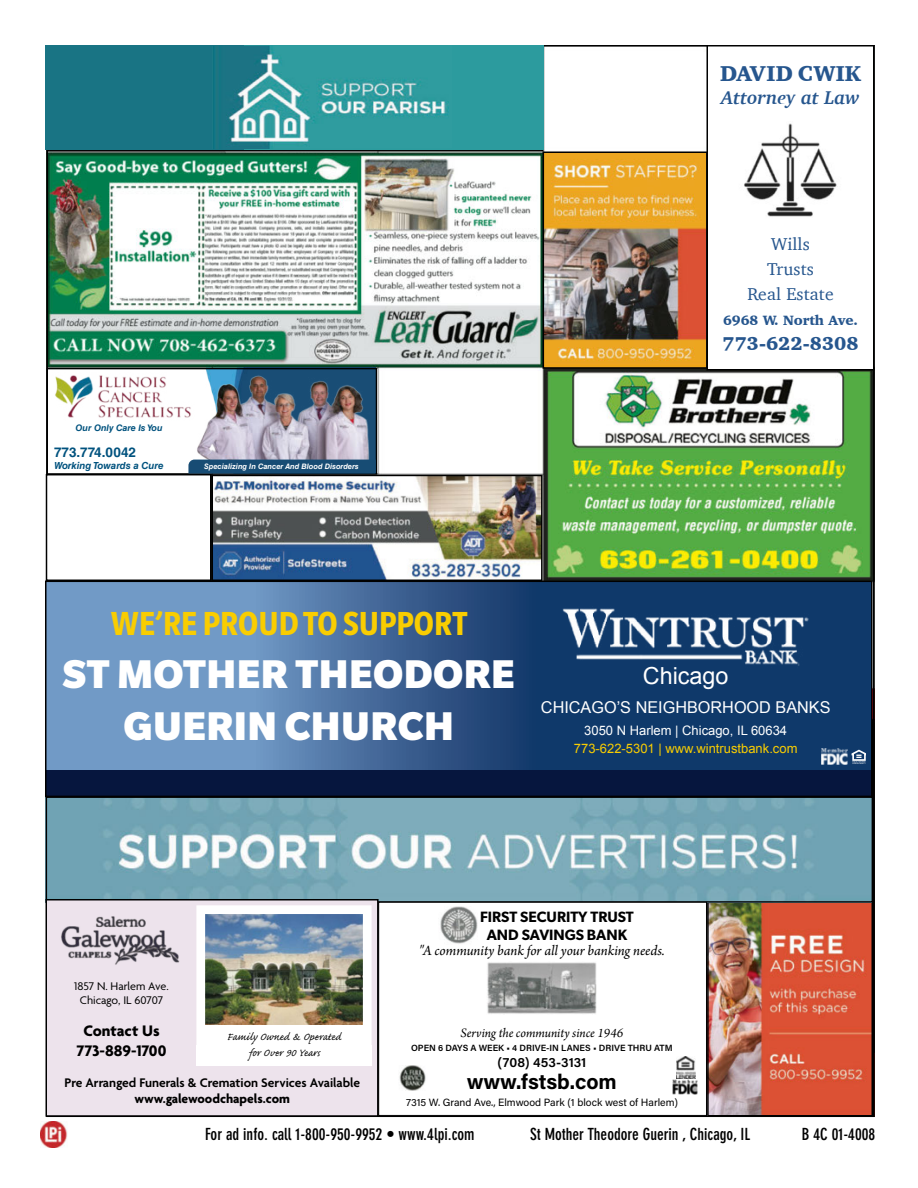
<style>
.page{position:relative;width:918px;height:1188px;background:#fff}
.page>*{position:absolute;margin:0;border:0;box-sizing:border-box;transform-origin:0 0}
.t1{font:900 43.65px/52.3px "Slate Pro";letter-spacing:.01em;color:#fff;text-align:center}
.t2{font:700 condensed 36.3px "Slate Pro";color:#f9cd01}
.t3{font:23.55px "Arial";color:#fff}
.t4{font:900 22.05px "Charter";color:#26568e}
.t5{font:700 21px "Acumin Pro";letter-spacing:-.005em;color:#000}
.t6{font:900 19.05px "Charter";letter-spacing:-.005em;color:#26568e}
.t7{font:italic 700 18.9px "Charter";color:#26568e}
.t8{font:17.55px/24.6px "Charter";letter-spacing:.01em;color:#26568e;text-align:center}
.t9{font:700 condensed 16.5px "DIN Neuzeit Grotesk Std";color:#000}
.t10{font:700 16.5px/19.8px "Agenda";color:#000;text-align:center}
.t11{font:16.35px "Arial";color:#fff}
.t12{font:italic 15px "Arno Pro";letter-spacing:-.005em;color:#000}
.t13{font:600 15px/18px "Gibson";color:#000;text-align:center}
.t14{font:900 13.8px "Charter";letter-spacing:-.005em;color:#26568e}
.t15{font:600 13.5px "Agenda";color:#000}
.t16{font:13.5px/16.2px "Caflisch Script Pro";color:#000;text-align:center}
.t17{font:italic 13.5px "Arno Pro";color:#000}
.t18{font:700 13.5px "Agenda";color:#000}
.t19{font:600 13.5px "Acumin Pro";letter-spacing:.005em;color:#000}
.t20{font:700 13.5px "Helvetica LT Std";color:#00527e}
.t21{font:13.05px "Arial";color:#f9cd01}
.t22{font:13.05px "Arial";color:#fff}
.t23{font:12px/14.4px "Agenda";color:#000;text-align:center}
.t24{font:10.5px "Acumin Pro";color:#000}
.t25{font:italic 700 9.75px "Helvetica LT Std";color:#00527e}
.t26{font:600 9px "Acumin Pro";color:#000}
.t27{font:italic 700 9px "Helvetica LT Std";color:#00527e}
.t28{font:italic 700 7.5px "Helvetica LT Std";color:#fff}
</style>
<div class="page">
<img style="left:50px;top:48px;width:822px;height:533px">
<img style="left:40px;top:1122px;width:27px;height:25px">
<img style="left:710px;top:904px;width:160px;height:210px">
<div style="left:707px;top:901px;width:166px;height:216px;border:2px solid #000"></div>
<img style="left:215px;top:478px;width:325px;height:100px">
<div style="left:212px;top:475px;width:331px;height:106px;border:2px solid #000"></div>
<img style="left:546px;top:154px;width:159px;height:212px">
<div style="left:543px;top:151px;width:165px;height:218px;border:2px solid #000"></div>
<div style="left:49px;top:369px;width:328px;height:104px;background:#fff"></div>
<div style="left:47px;top:368px;width:330px;height:107px;border:2px solid #000"></div>
<img style="left:55px;top:375px;width:136px;height:43px">
<img style="left:192px;top:372px;width:182px;height:88px">
<svg style="left:188px;top:460px;width:188px;height:14px;background:#174b71"></svg>
<div style="left:47px;top:475px;width:164px;height:105px;background:#fff"></div>
<div style="left:46px;top:474px;width:166px;height:107px;border:2px solid #000"></div>
<img style="left:48px;top:798px;width:823px;height:103px">
<div style="left:46px;top:796px;width:827px;height:107px;border:1px solid #000"></div>
<div style="left:46px;top:900px;width:332px;height:216px;background:#ede3ec"></div>
<div style="left:46px;top:899px;width:333px;height:218px;border:2px solid #000"></div>
<div style="left:201px;top:910px;width:166px;height:131px;background:#fff"></div>
<img style="left:206px;top:915px;width:156px;height:109px">
<div style="left:196px;top:905px;width:176px;height:141px;border:9px solid #fff"></div>
<div style="left:196px;top:1046px;width:176px;height:20px;background:#fff"></div>
<img style="left:61px;top:926px;width:119px;height:39px">
<img style="left:95px;top:916px;width:51px;height:11px">
<svg style="left:48px;top:584px;width:822px;height:186px;background:#3d6594"></svg>
<div style="left:46px;top:770px;width:826px;height:26px;background:#06163e"></div>
<div style="left:45px;top:581px;width:828px;height:216px;border:2px solid #000"></div>
<img style="left:563px;top:602px;width:246px;height:69px">
<img style="left:821px;top:749px;width:26px;height:15px">
<svg style="left:852px;top:750px;width:14px;height:14px"></svg>
<div style="left:707px;top:46px;width:167px;height:324px;background:#fff"></div>
<div style="left:707px;top:45px;width:168px;height:325px;border:2px solid #000"></div>
<img style="left:744px;top:123px;width:94px;height:94px">
<div style="left:378px;top:902px;width:329px;height:214px;border:1px solid #000"></div>
<img style="left:487px;top:962px;width:110px;height:52px">
<img style="left:440px;top:907px;width:37px;height:37px">
<img style="left:399px;top:1065px;width:27px;height:26px">
<img style="left:677px;top:1056px;width:19px;height:22px">
<img style="left:673px;top:1080px;width:25px;height:14px">
<div style="left:45px;top:45px;width:403px;height:105px;background:#197484"></div>
<div style="left:244px;top:45px;width:299px;height:105px;background:#2c9b9e"></div>
<img style="left:213px;top:45px;width:236px;height:104px">
<h3 class="t4" style="left:720px;top:60px;width:142px">DAVID CWIK</h3>
<p class="t7" style="left:721px;top:82px;width:140px">Attorney at Law</p>
<p class="t27" style="left:76px;top:423px;width:89px">Our Only Care Is You</p>
<p class="t20" style="left:54px;top:444px;width:84px">773.774.0042</p>
<p class="t25" style="left:54px;top:459px;width:111px">Working Towards a Cure</p>
<p class="t28" style="left:204px;top:462px;width:156px">Specializing In Cancer And Blood Disorders</p>
<p class="t8" style="left:747px;top:232px;width:88px">Wills<br>Trusts<br>Real Estate</p>
<p class="t14" style="left:723px;top:311px;width:136px">6968 W. North Ave.</p>
<p class="t6" style="left:722px;top:331px;width:138px">773-622-8308</p>
<h2 class="t2" style="left:111px;top:605px;width:358px">WE’RE PROUD TO SUPPORT</h2>
<h1 class="t1" style="left:62px;top:647px;width:454px">ST MOTHER THEODORE<br>GUERIN CHURCH</h1>
<h3 class="t3" style="left:643px;top:660px;width:87px">Chicago</h3>
<p class="t11" style="left:541px;top:696px;width:291px">CHICAGO’S NEIGHBORHOOD BANKS</p>
<p class="t22" style="left:584px;top:722px;width:204px">3050 N Harlem | Chicago, IL 60634</p>
<p class="t21" style="left:574px;top:740px;width:225px">773-622-5301 | www.wintrustbank.com</p>
<p class="t23" style="left:74px;top:980px;width:96px">1857 N. Harlem Ave.<br>Chicago, IL 60707</p>
<p class="t10" style="left:77px;top:1022px;width:91px">Contact Us<br>773-889-1700</p>
<p class="t15" style="left:64px;top:1076px;width:297px">Pre Arranged Funerals &amp; Cremation Services Available</p>
<p class="t18" style="left:135px;top:1092px;width:157px">www.galewoodchapels.com</p>
<p class="t16" style="left:227px;top:1030px;width:116px">Family Owned &amp; Operated for Over 90 Years</p>
<p class="t13" style="left:480px;top:907px;width:155px">FIRST SECURITY TRUST<br>AND SAVINGS BANK</p>
<p class="t12" style="left:419px;top:942px;width:247px">"A community bank for all your banking needs.</p>
<p class="t17" style="left:461px;top:1025px;width:164px">Serving the community since 1946</p>
<p class="t26" style="left:411px;top:1041px;width:263px">OPEN 6 DAYS A WEEK • 4 DRIVE-IN LANES • DRIVE THRU ATM</p>
<p class="t19" style="left:497px;top:1053px;width:91px">(708) 453-3131</p>
<p class="t5" style="left:467px;top:1067px;width:151px">www.fstsb.com</p>
<p class="t24" style="left:406px;top:1095px;width:273px">7315 W. Grand Ave., Elmwood Park (1 block west of Harlem)</p>
<p class="t9" style="left:205px;top:1124px;width:271px">For ad info. call 1-800-950-9952 • www.4lpi.com</p>
<p class="t9" style="left:530px;top:1124px;width:222px">St Mother Theodore Guerin , Chicago, IL</p>
<p class="t9" style="left:802px;top:1124px;width:75px">B 4C 01-4008</p>
</div>
